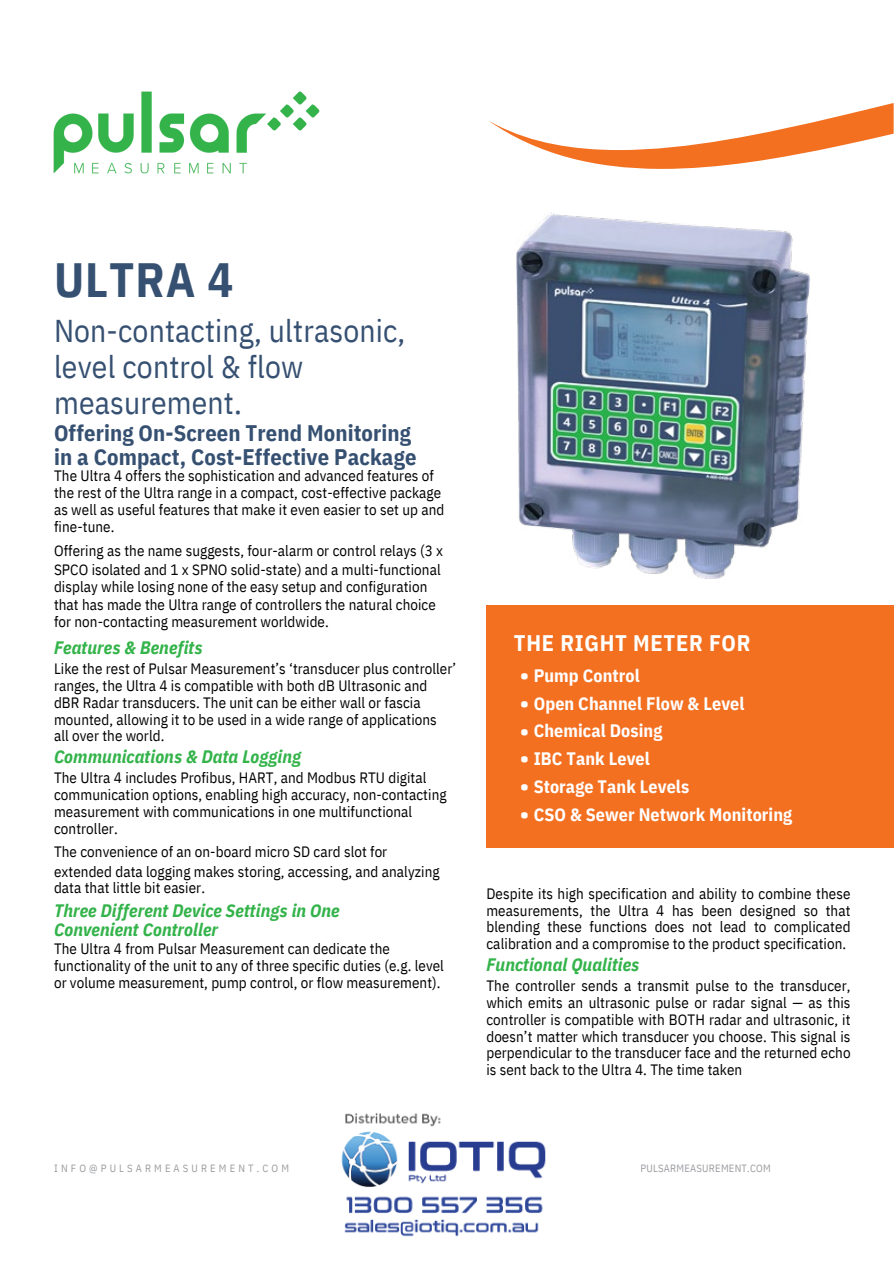
<style>
.page{position:relative;width:894px;height:1264px;background:#fff}
.page>*{position:absolute;margin:0;border:0;box-sizing:border-box;transform-origin:0 0}
.t1{font:700 48px "IBM Plex Sans Cond";letter-spacing:.02em;color:#365072}
.t2{font:31.5px/36px "IBM Plex Sans Cond";letter-spacing:.005em;color:#365072}
.t3{font:700 22.5px/23.7px "IBM Plex Sans Cond";letter-spacing:.005em;color:#365072}
.t4{font:700 22.5px "IBM Plex Sans Cond";letter-spacing:.03em;color:#fff}
.t5{font:italic 700 18px/19.2px "IBM Plex Sans Cond";letter-spacing:.005em;color:#33b34a}
.t6{font:700 18px/27.8px "IBM Plex Sans Cond";letter-spacing:.005em;color:#fff}
.t7{font:15px/16.8px "IBM Plex Sans Cond";letter-spacing:.005em;color:#000}
.t8{font:10.5px "IBM Plex Sans Cond";letter-spacing:.3em;color:#999ca0}
.t9{font:10.5px "IBM Plex Sans Cond";letter-spacing:.025em;color:#999ca0}
</style>
<div class="page">
<img style="left:53px;top:91px;width:267px;height:83px">
<svg style="left:489px;top:103px;width:404px;height:66px"></svg>
<img style="left:516px;top:212px;width:293px;height:366px">
<div style="left:486px;top:641px;width:407px;height:206px;background:#f37021"></div>
<div style="left:486px;top:605px;width:407px;height:44px;background:#f37021"></div>
<img style="left:341px;top:1112px;width:205px;height:125px">
<h2 class="t1" style="left:54px;top:248px;width:181px">ULTRA 4</h2>
<h2 class="t2" style="left:54px;top:312px;width:353px">Non-contacting, ultrasonic, level control &amp; flow measurement.</h2>
<h2 class="t3" style="left:54px;top:420px;width:364px">Offering On-Screen Trend Monitoring in a Compact, Cost-Effective Package</h2>
<h2 class="t7" style="left:54px;top:467px;width:392px">The Ultra 4 offers the sophistication and advanced features of the rest of the Ultra range in a compact, cost-effective package as well as useful features that make it even easier to set up and fine-tune.</h2>
<h2 class="t7" style="left:54px;top:540px;width:390px;line-height:19.2px">Offering as the name suggests, four-alarm or control relays (3 x<br>SPCO isolated and 1 x SPNO solid-state) and a multi-functional</h2>
<h2 class="t7" style="left:54px;top:577px;width:383px;line-height:17.4px">display while losing none of the easy setup and configuration that has made the Ultra range of controllers the natural choice for non-contacting measurement worldwide.</h2>
<h2 class="t5" style="left:54px;top:637px;width:150px">Features &amp; Benefits</h2>
<h2 class="t7" style="left:54px;top:660px;width:403px">Like the rest of Pulsar Measurement’s ‘transducer plus controller’ ranges, the Ultra 4 is compatible with both dB Ultrasonic and dBR Radar transducers. The unit can be either wall or fascia mounted, allowing it to be used in a wide range of applications<br>all over the world.</h2>
<h2 class="t5" style="left:54px;top:746px;width:248px">Communications &amp; Data Logging</h2>
<h2 class="t7" style="left:54px;top:769px;width:394px">The Ultra 4 includes Profibus, HART, and Modbus RTU digital communication options, enabling high accuracy, non-contacting measurement with communications in one multifunctional controller.</h2>
<h2 class="t7" style="left:54px;top:842px;width:387px;line-height:19.2px">The convenience of an on-board micro SD card slot for extended data logging makes storing, accessing, and analyzing</h2>
<h2 class="t7" style="left:54px;top:879px;width:152px">data that little bit easier.</h2>
<h2 class="t5" style="left:54px;top:900px;width:287px">Three Different Device Settings in One<br>Convenient Controller</h2>
<h2 class="t7" style="left:54px;top:940px;width:337px">The Ultra 4 from Pulsar Measurement can dedicate the</h2>
<p class="t7" style="left:54px;top:957px;width:391px">functionality of the unit to any of three specific duties (e.g. level or volume measurement, pump control, or flow measurement).</p>
<h2 class="t4" style="left:513px;top:628px;width:238px">THE RIGHT METER FOR</h2>
<p class="t4" style="left:520px;top:660px;width:10px">•</p>
<h2 class="t4" style="left:520px;top:687px;width:10px">•</h2>
<p class="t4" style="left:520px;top:715px;width:10px">•</p>
<h2 class="t4" style="left:520px;top:743px;width:10px">•</h2>
<p class="t4" style="left:520px;top:771px;width:10px">•</p>
<h2 class="t4" style="left:520px;top:798px;width:10px">•</h2>
<h2 class="t6" style="left:533px;top:661px;width:108px">Pump Control</h2>
<h3 class="t6" style="left:533px;top:689px;width:212px">Open Channel Flow &amp; Level</h3>
<p class="t6" style="left:533px;top:716px;width:130px">Chemical Dosing</p>
<p class="t6" style="left:533px;top:744px;width:118px">IBC Tank Level</p>
<p class="t6" style="left:533px;top:772px;width:260px">Storage Tank Levels<br>CSO &amp; Sewer Network Monitoring</p>
<p class="t7" style="left:486px;top:884px;width:365px;text-align:justify">Despite its high specification and ability to combine these measurements, the Ultra 4 has been designed so that blending these functions does not lead to complicated calibration and a compromise to the product specification.</p>
<p class="t5" style="left:486px;top:954px;width:154px">Functional Qualities</p>
<p class="t7" style="left:486px;top:976px;width:365px;text-align:justify">The controller sends a transmit pulse to the transducer, which emits an ultrasonic pulse or radar signal — as this controller is compatible with BOTH radar and ultrasonic, it doesn’t matter which transducer you choose. This signal is perpendicular to the transducer face and the returned echo is sent back to the Ultra 4. The time taken</p>
<h1 class="t8" style="left:54px;top:1161px;width:236px">INFO@PULSARMEASUREMENT.COM</h1>
<p class="t9" style="left:640px;top:1161px;width:132px">PULSARMEASUREMENT.COM</p>
</div>
